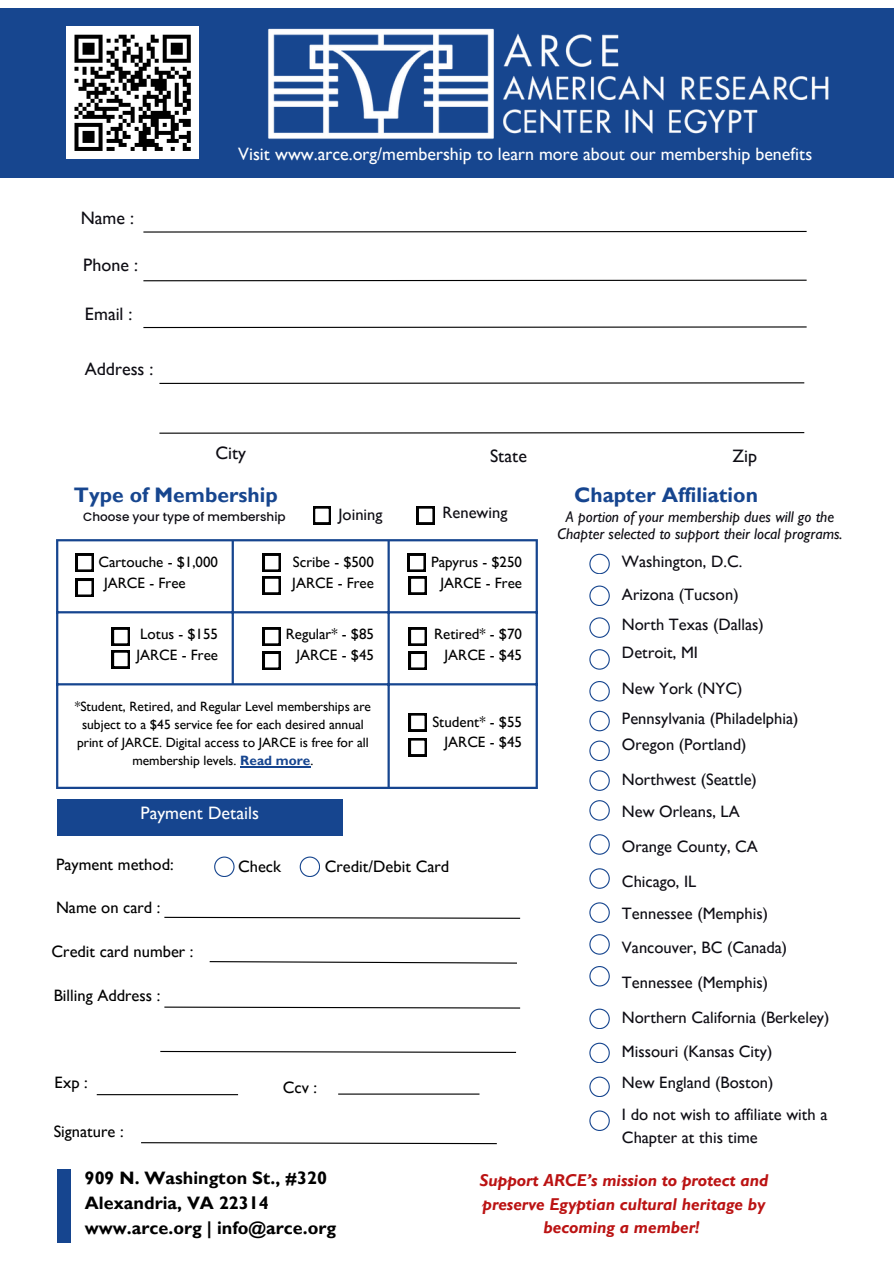
<style>
.page{position:relative;width:894px;height:1264px;background:#fff}
.page>*{position:absolute;margin:0;border:0;box-sizing:border-box;transform-origin:0 0}
.t1{font:700 21px "Gill Sans MT Std";color:#16458f}
.t2{font:700 21px "Gill Sans MT Std";color:#17468f}
.t3{font:500 18px "Gill Sans MT Std";color:#fff}
.t4{font:700 18px/24.8px "Gill Sans MT Std";color:#000}
.t5{font:500 18px "Gill Sans MT Std";color:#0e0d14}
.t6{font:italic 700 17.1px/23.5px "Gill Sans MT Std";color:#bb1313;text-align:center}
.t7{font:500 16.5px/22.5px "Gill Sans MT Std";color:#0e0d14}
.t8{font:500 16.5px "Gill Sans MT Std";color:#000}
.t9{font:italic 500 15.45px/16.8px "Gill Sans MT Std";color:#0e0d14;text-align:center}
.t10{font:500 15px "Gill Sans MT Std";color:#000}
.t11{font:500 13.5px/18px "Gill Sans MT Std";color:#000;text-align:center}
.t12{font:500 12px "Poppins";color:#0e0d14}
.s1{font-weight:700;color:#16458f}
</style>
<div class="page">
<div style="left:0;top:8px;width:893px;height:170px;background:#17468f"></div>
<svg style="left:313px;top:506px;width:18px;height:18px"></svg>
<svg style="left:416px;top:506px;width:18px;height:18px"></svg>
<img style="left:268px;top:28px;width:561px;height:111px">
<hr style="left:240px;top:766px;width:70px;height:1px;background:#16458f">
<hr style="left:56px;top:541px;width:2px;height:245px;background:#16458f">
<hr style="left:231px;top:541px;width:3px;height:142px;background:#16458f">
<hr style="left:387px;top:541px;width:2px;height:245px;background:#16458f">
<hr style="left:535px;top:541px;width:2px;height:245px;background:#16458f">
<hr style="left:56px;top:539px;width:481px;height:2px;background:#16458f">
<hr style="left:56px;top:611px;width:481px;height:2px;background:#16458f">
<hr style="left:56px;top:683px;width:481px;height:2px;background:#16458f">
<hr style="left:56px;top:786px;width:481px;height:3px;background:#16458f">
<div style="left:66px;top:27px;width:133px;height:132px;background:#fff"></div>
<svg style="left:74px;top:34px;width:117px;height:117px"></svg>
<div style="left:57px;top:799px;width:285px;height:36px;background:#16458f"></div>
<svg style="left:164px;top:916px;width:357px;height:3px"></svg>
<svg style="left:209px;top:961px;width:308px;height:3px"></svg>
<hr style="left:97px;top:1094px;width:141px;height:1px;background:#000">
<hr style="left:338px;top:1093px;width:141px;height:1px;background:#000">
<svg style="left:141px;top:1142px;width:356px;height:2px"></svg>
<svg style="left:589px;top:553px;width:20px;height:21px"></svg>
<svg style="left:589px;top:585px;width:20px;height:20px"></svg>
<svg style="left:589px;top:617px;width:20px;height:20px"></svg>
<svg style="left:589px;top:649px;width:20px;height:20px"></svg>
<svg style="left:589px;top:681px;width:20px;height:20px"></svg>
<svg style="left:589px;top:710px;width:20px;height:21px"></svg>
<svg style="left:589px;top:740px;width:20px;height:20px"></svg>
<svg style="left:589px;top:770px;width:20px;height:20px"></svg>
<svg style="left:589px;top:800px;width:20px;height:20px"></svg>
<svg style="left:589px;top:834px;width:20px;height:20px"></svg>
<svg style="left:589px;top:868px;width:20px;height:20px"></svg>
<svg style="left:589px;top:902px;width:20px;height:20px"></svg>
<svg style="left:589px;top:934px;width:20px;height:20px"></svg>
<svg style="left:589px;top:966px;width:20px;height:20px"></svg>
<svg style="left:589px;top:1008px;width:20px;height:20px"></svg>
<svg style="left:589px;top:1042px;width:20px;height:20px"></svg>
<svg style="left:589px;top:1076px;width:20px;height:20px"></svg>
<svg style="left:589px;top:1110px;width:20px;height:20px"></svg>
<svg style="left:164px;top:1006px;width:357px;height:3px"></svg>
<svg style="left:160px;top:1050px;width:357px;height:3px"></svg>
<svg style="left:214px;top:856px;width:20px;height:20px"></svg>
<svg style="left:299px;top:856px;width:21px;height:20px"></svg>
<svg style="left:143px;top:230px;width:664px;height:3px"></svg>
<svg style="left:143px;top:279px;width:664px;height:3px"></svg>
<svg style="left:143px;top:326px;width:664px;height:2px"></svg>
<svg style="left:159px;top:382px;width:646px;height:2px"></svg>
<svg style="left:159px;top:432px;width:646px;height:2px"></svg>
<div style="left:57px;top:1168px;width:14px;height:73px;background:#16458f"></div>
<svg style="left:76px;top:553px;width:18px;height:18px"></svg>
<svg style="left:76px;top:579px;width:18px;height:17px"></svg>
<svg style="left:263px;top:553px;width:18px;height:41px"></svg>
<svg style="left:407px;top:553px;width:19px;height:41px"></svg>
<svg style="left:112px;top:627px;width:18px;height:41px"></svg>
<svg style="left:263px;top:627px;width:18px;height:18px"></svg>
<svg style="left:263px;top:651px;width:18px;height:18px"></svg>
<svg style="left:408px;top:627px;width:18px;height:18px"></svg>
<svg style="left:408px;top:651px;width:18px;height:18px"></svg>
<svg style="left:408px;top:713px;width:18px;height:18px"></svg>
<svg style="left:408px;top:738px;width:18px;height:18px"></svg>
<p class="t5" style="left:81px;top:212px;width:55px">Name :</p>
<p class="t5" style="left:83px;top:259px;width:56px">Phone :</p>
<p class="t5" style="left:85px;top:307px;width:49px">Email :</p>
<p class="t5" style="left:85px;top:362px;width:70px">Address :</p>
<p class="t3" style="left:238px;top:147px;width:575px">Visit www.arce.org/membership to learn more about our membership benefits</p>
<p class="t5" style="left:215px;top:446px;width:32px">City</p>
<p class="t5" style="left:490px;top:449px;width:39px">State</p>
<h2 class="t5" style="left:732px;top:449px;width:26px">Zip</h2>
<p class="t2" style="left:74px;top:487px;width:205px">Type of Membership</p>
<p class="t12" style="left:83px;top:508px;width:204px">Choose your type of membership</p>
<p class="t7" style="left:338px;top:505px;width:45px">Joining</p>
<p class="t7" style="left:442px;top:504px;width:66px">Renewing</p>
<p class="t1" style="left:574px;top:487px;width:185px">Chapter Affiliation</p>
<p class="t9" style="left:557px;top:510px;width:286px">A portion of your membership dues will go the<br>Chapter selected to support their local programs.</p>
<h2 class="t7" style="left:621px;top:552px;width:122px">Washington, D.C.</h2>
<h2 class="t7" style="left:621px;top:585px;width:118px">Arizona (Tucson)</h2>
<h2 class="t7" style="left:621px;top:616px;width:143px">North Texas (Dallas)</h2>
<h2 class="t7" style="left:621px;top:644px;width:77px">Detroit, MI</h2>
<h2 class="t7" style="left:621px;top:679px;width:122px">New York (NYC)</h2>
<h2 class="t7" style="left:621px;top:709px;width:178px">Pennsylvania (Philadelphia)</h2>
<h1 class="t7" style="left:621px;top:736px;width:126px">Oregon (Portland)</h1>
<h3 class="t7" style="left:621px;top:771px;width:136px">Northwest (Seattle)</h3>
<h2 class="t7" style="left:621px;top:802px;width:119px">New Orleans, LA</h2>
<h2 class="t7" style="left:621px;top:837px;width:137px">Orange County, CA</h2>
<h2 class="t7" style="left:621px;top:872px;width:76px">Chicago, IL</h2>
<h2 class="t7" style="left:621px;top:905px;width:147px">Tennessee (Memphis)</h2>
<h2 class="t7" style="left:621px;top:938px;width:167px">Vancouver, BC (Canada)</h2>
<h2 class="t7" style="left:621px;top:973px;width:147px">Tennessee (Memphis)</h2>
<h2 class="t7" style="left:621px;top:1008px;width:209px">Northern California (Berkeley)</h2>
<h2 class="t7" style="left:621px;top:1042px;width:152px">Missouri (Kansas City)</h2>
<h2 class="t7" style="left:621px;top:1074px;width:153px">New England (Boston)</h2>
<h2 class="t7" style="left:621px;top:1105px;width:207px">I do not wish to affiliate with a<br>Chapter at this time</h2>
<h2 class="t6" style="left:479px;top:1171px;width:290px">Support ARCE’s mission to protect and preserve Egyptian cultural heritage by becoming a member!</h2>
<p class="t10" style="left:98px;top:557px;width:121px">Cartouche - $1,000</p>
<h2 class="t10" style="left:104px;top:577px;width:83px">JARCE - Free</h2>
<h2 class="t10" style="left:293px;top:557px;width:82px">Scribe - $500</h2>
<h2 class="t10" style="left:292px;top:577px;width:83px">JARCE - Free</h2>
<h2 class="t10" style="left:431px;top:557px;width:92px">Papyrus - $250</h2>
<h2 class="t10" style="left:440px;top:577px;width:83px">JARCE - Free</h2>
<h2 class="t10" style="left:286px;top:629px;width:90px">Regular* - $85</h2>
<h1 class="t10" style="left:296px;top:649px;width:79px">JARCE - $45</h1>
<h2 class="t10" style="left:434px;top:629px;width:89px">Retired* - $70</h2>
<p class="t10" style="left:444px;top:649px;width:79px">JARCE - $45</p>
<h2 class="t10" style="left:140px;top:629px;width:79px">Lotus - $155</h2>
<h2 class="t10" style="left:136px;top:649px;width:83px">JARCE - Free</h2>
<h2 class="t11" style="left:75px;top:700px;width:298px">*Student, Retired, and Regular Level memberships are subject to a $45 service fee for each desired annual print of JARCE. Digital access to JARCE is free for all membership levels. <span class="s1">Read more</span>.</h2>
<p class="t10" style="left:432px;top:717px;width:91px">Student* - $55</p>
<p class="t10" style="left:444px;top:737px;width:79px">JARCE - $45</p>
<h2 class="t3" style="left:140px;top:807px;width:120px">Payment Details</h2>
<h2 class="t8" style="left:56px;top:858px;width:119px">Payment method:</h2>
<h2 class="t8" style="left:238px;top:860px;width:44px">Check</h2>
<h2 class="t8" style="left:325px;top:860px;width:126px">Credit/Debit Card</h2>
<h2 class="t8" style="left:56px;top:902px;width:106px">Name on card :</h2>
<h2 class="t8" style="left:52px;top:946px;width:143px">Credit card number :</h2>
<h2 class="t8" style="left:54px;top:990px;width:108px">Billing Address :</h2>
<h2 class="t8" style="left:55px;top:1076px;width:35px">Exp :</h2>
<h2 class="t8" style="left:283px;top:1081px;width:36px">Ccv :</h2>
<h2 class="t8" style="left:54px;top:1125px;width:71px">Signature :</h2>
<h2 class="t4" style="left:85px;top:1168px;width:253px">909 N. Washington St., #320<br>Alexandria, VA 22314 www.arce.org | info@arce.org</h2>
</div>
